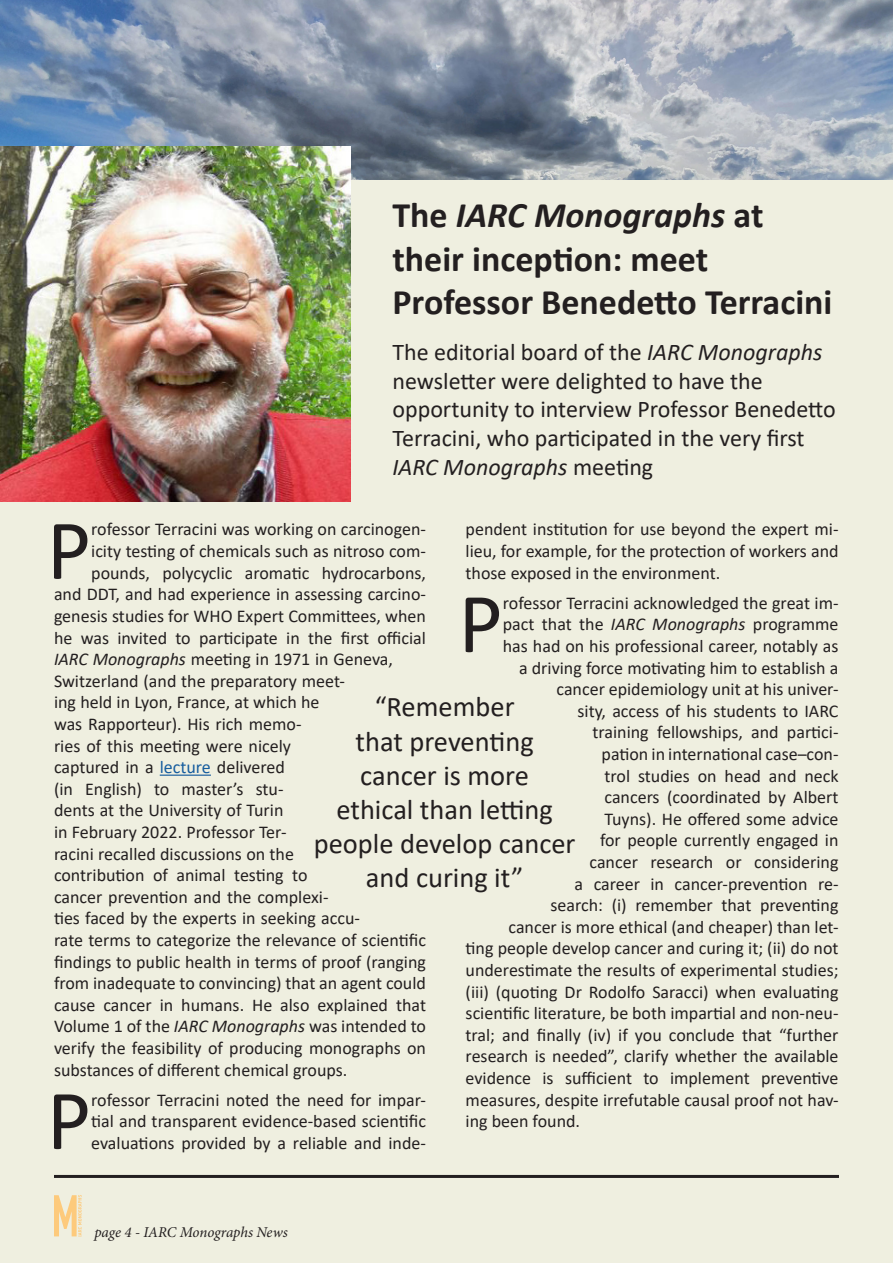
<style>
.page{position:relative;width:893px;height:1263px;background:#efefe0}
.page>*{position:absolute;margin:0;border:0;box-sizing:border-box;transform-origin:0 0}
.t1{font:86.1px "Calibri";color:#231f20}
.t2{font:700 36px/43.2px "Calibri";color:#231f20}
.t3{font:28.5px/34.2px "Calibri";color:#231f20;text-align:center}
.t4{font:24px/28.8px "Calibri";color:#231f20}
.t5{font:18px/21.6px "Calibri";color:#231f20;text-align:justify}
.t6{font:italic 15px "Minion Pro";letter-spacing:-.01em;color:#231f20}
.s1{font-style:italic}
.s2{color:#175d9e}
</style>
<div class="page">
<img style="left:1px;top:0;width:891px;height:180px">
<svg style="left:54px;top:1195px;width:28px;height:41px"></svg>
<img style="left:0;top:147px;width:351px;height:355px">
<hr style="left:160px;top:774px;width:51px;height:2px;background:#175d9e">
<hr style="left:54px;top:1175px;width:785px;height:3px;background:#231f20">
<p class="t2" style="left:392px;top:193px;width:441px">The <span class="s1">IARC Monographs</span> at their inception: meet<br>Professor Benedetto Terracini</p>
<p class="t4" style="left:392px;top:337px;width:445px">The editorial board of the <span class="s1">IARC Monographs </span>newsletter were delighted to have the opportunity to interview Professor Benedetto Terracini, who participated in the very first <span class="s1">IARC Monographs</span> meeting</p>
<p class="t1" style="left:47px;top:490px;width:46px">P</p>
<p class="t5" style="left:91px;top:518px;width:336px">rofessor Terracini was working on carcinogen-</p>
<p class="t5" style="left:466px;top:518px;width:374px">pendent institution for use beyond the expert mi&shy;lieu, for example, for the protection of workers and those exposed in the environment.</p>
<p class="t1" style="left:458px;top:564px;width:46px">P</p>
<p class="t5" style="left:503px;top:592px;width:337px">rofessor Terracini acknowledged the great im-</p>
<p class="t5" style="left:91px;top:540px;width:336px">icity testing of chemicals such as nitroso com-</p>
<p class="t5" style="left:91px;top:561px;width:336px">pounds, polycyclic aromatic hydrocarbons,</p>
<p class="t5" style="left:54px;top:583px;width:373px">and DDT, and had experience in assessing carcino-</p>
<p class="t5" style="left:54px;top:605px;width:373px">genesis studies for WHO Expert Committees, when</p>
<p class="t5" style="left:54px;top:626px;width:373px">he was invited to participate in the first official</p>
<p class="t5" style="left:54px;top:648px;width:341px"><span class="s1">IARC Monographs</span> meeting in 1971 in Geneva,</p>
<p class="t5" style="left:54px;top:669px;width:292px">Switzerland (and the preparatory meet-</p>
<p class="t5" style="left:54px;top:691px;width:267px">ing held in Lyon, France, at which he</p>
<p class="t5" style="left:54px;top:713px;width:249px">was Rapporteur). His rich memo-</p>
<p class="t5" style="left:54px;top:734px;width:238px">ries of this meeting were nicely</p>
<p class="t5" style="left:54px;top:756px;width:233px">captured in a <span class="s2">lecture</span> delivered</p>
<p class="t5" style="left:54px;top:777px;width:231px">(in English) to master’s stu-</p>
<p class="t5" style="left:54px;top:799px;width:231px">dents at the University of Turin</p>
<p class="t5" style="left:54px;top:821px;width:234px">in February 2022. Professor Ter-</p>
<p class="t5" style="left:54px;top:842px;width:242px">racini recalled discussions on the</p>
<p class="t5" style="left:54px;top:864px;width:255px">contribution of animal testing to</p>
<p class="t5" style="left:54px;top:885px;width:276px">cancer prevention and the complexi-</p>
<p class="t5" style="left:54px;top:907px;width:307px">ties faced by the experts in seeking accu-</p>
<p class="t5" style="left:54px;top:929px;width:373px">rate terms to categorize the relevance of scientific</p>
<p class="t5" style="left:54px;top:950px;width:373px">findings to public health in terms of proof (ranging</p>
<p class="t5" style="left:54px;top:972px;width:373px">from inadequate to convincing) that an agent could</p>
<p class="t5" style="left:54px;top:993px;width:374px">cause cancer in humans. He also explained that</p>
<p class="t5" style="left:54px;top:1015px;width:373px">Volume 1 of the <span class="s1">IARC Monographs</span> was intended to</p>
<p class="t5" style="left:54px;top:1037px;width:373px">verify the feasibility of producing monographs on</p>
<p class="t5" style="left:54px;top:1058px;width:295px">substances of different chemical groups.</p>
<p class="t1" style="left:47px;top:1060px;width:46px">P</p>
<p class="t5" style="left:91px;top:1088px;width:336px">rofessor Terracini noted the need for impar&shy;tial and transparent evidence-based scientific evaluations provided by a reliable and inde-</p>
<p class="t5" style="left:503px;top:613px;width:337px">pact that the <span class="s1">IARC Monographs</span> programme</p>
<p class="t5" style="left:503px;top:635px;width:337px">has had on his professional career, notably as</p>
<p class="t5" style="left:519px;top:656px;width:321px">a driving force motivating him to establish a</p>
<p class="t5" style="left:556px;top:678px;width:283px">cancer epidemiology unit at his univer-</p>
<p class="t5" style="left:578px;top:700px;width:262px">sity, access of his students to IARC</p>
<p class="t5" style="left:592px;top:721px;width:247px">training fellowships, and partici-</p>
<p class="t5" style="left:602px;top:743px;width:238px">pation in international case–con-</p>
<p class="t5" style="left:604px;top:764px;width:235px">trol studies on head and neck</p>
<p class="t5" style="left:604px;top:786px;width:236px">cancers (coordinated by Albert</p>
<p class="t5" style="left:604px;top:808px;width:236px">Tuyns). He offered some advice</p>
<p class="t5" style="left:600px;top:829px;width:240px">for people currently engaged in</p>
<p class="t5" style="left:590px;top:851px;width:250px">cancer research or considering</p>
<p class="t5" style="left:574px;top:872px;width:265px">a career in cancer-prevention re-</p>
<p class="t5" style="left:550px;top:894px;width:289px">search: (i) remember that preventing</p>
<p class="t5" style="left:508px;top:916px;width:331px">cancer is more ethical (and cheaper) than let-</p>
<p class="t5" style="left:466px;top:937px;width:374px">ting people develop cancer and curing it; (ii) do not</p>
<p class="t5" style="left:466px;top:959px;width:374px">underestimate the results of experimental studies;</p>
<p class="t5" style="left:466px;top:980px;width:374px">(iii) (quoting Dr Rodolfo Saracci) when evaluating</p>
<p class="t5" style="left:466px;top:1002px;width:374px">scientific literature, be both impartial and non-neu-</p>
<p class="t5" style="left:466px;top:1024px;width:374px">tral; and finally (iv) if you conclude that “further</p>
<p class="t5" style="left:466px;top:1045px;width:374px">research is needed”, clarify whether the available</p>
<p class="t5" style="left:466px;top:1067px;width:374px">evidence is sufficient to implement preventive</p>
<p class="t5" style="left:466px;top:1088px;width:374px">measures, despite irrefutable causal proof not hav-</p>
<p class="t5" style="left:466px;top:1110px;width:116px">ing been found.</p>
<p class="t3" style="left:314px;top:689px;width:263px">“Remember<br>that preventing cancer is more<br>ethical than letting people develop cancer and curing it”</p>
<p class="t6" style="left:94px;top:1222px;width:195px">page 4 - IARC Monographs News</p>
</div>
